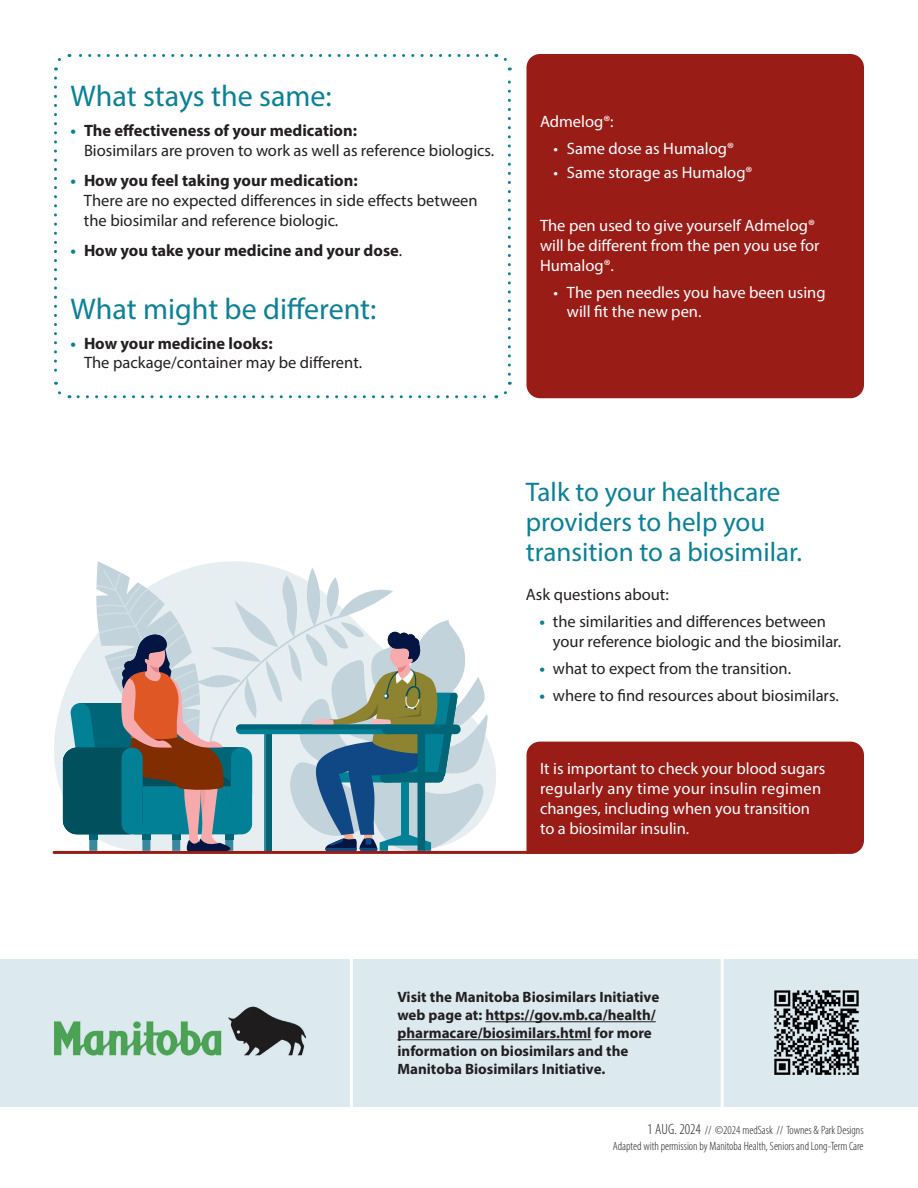
<style>
.page{position:relative;width:918px;height:1188px;background:#fff}
.page>*{position:absolute;margin:0;border:0;box-sizing:border-box;transform-origin:0 0}
.t1{font:30px "Myriad Pro";color:#0b8097}
.t2{font:27px/30px "Myriad Pro";color:#0b8097}
.t3{font:16.5px/19.8px "Myriad Pro";color:#231f20}
.t4{font:16.5px/19.8px "Myriad Pro";color:#fff}
.t5{font:700 16.5px "Myriad Pro";color:#231f20}
.t6{font:700 15px/18px "Myriad Pro";color:#231f20}
.t7{font:300 condensed 12px "Myriad Pro";color:#231f20}
.s1{font-weight:700;color:#0b8097}
.s2{font-weight:700}
.s3{color:#0b8097}
.s4{font-weight:400}
.s5{font-size:15px}
</style>
<div class="page">
<svg style="left:54px;top:698px;width:442px;height:123px"></svg>
<svg style="left:461px;top:642px;width:28px;height:209px"></svg>
<svg style="left:63px;top:561px;width:398px;height:290px;background:#a3b7bc"></svg>
<div style="left:526px;top:742px;width:338px;height:112px;background:#9a1c17"></div>
<hr style="left:54px;top:851px;width:779px;height:3px;background:#9a1c17">
<svg style="left:54px;top:78px;width:16px;height:321px"></svg>
<svg style="left:78px;top:382px;width:434px;height:16px"></svg>
<svg style="left:496px;top:54px;width:15px;height:320px"></svg>
<svg style="left:54px;top:54px;width:433px;height:16px"></svg>
<div style="left:526px;top:54px;width:338px;height:344px;background:#9a1c17;border-radius:14px"></div>
<div style="left:0;top:959px;width:918px;height:147px;background:#dceaef"></div>
<img style="left:54px;top:1006px;width:251px;height:49px">
<hr style="left:485px;top:1021px;width:171px;height:1px;background:#231f20">
<hr style="left:397px;top:1039px;width:194px;height:1px;background:#231f20">
<hr style="left:721px;top:954px;width:3px;height:168px;background:#fff">
<hr style="left:350px;top:954px;width:3px;height:168px;background:#fff">
<img style="left:774px;top:990px;width:85px;height:85px">
<p class="t1" style="left:70px;top:78px;width:263px">What stays the same:</p>
<p class="t3" style="left:84px;top:121px;width:412px;text-indent:-14px"><span class="s1">•</span> <span class="s2">The effectiveness of your medication:<br></span>Biosimilars are proven to work as well as reference biologics.</p>
<p class="t3" style="left:84px;top:170px;width:395px;text-indent:-13px"><span class="s1">•</span> <span class="s2">How you feel taking your medication:<br></span>There are no expected differences in side effects between the biosimilar and reference biologic.</p>
<p class="t5" style="left:70px;top:239px;width:333px"><span class="s3">•</span> How you take your medicine and your dose<span class="s4">.</span></p>
<p class="t1" style="left:70px;top:290px;width:307px">What might be different:</p>
<p class="t5" style="left:70px;top:332px;width:204px"><span class="s3">•</span> How your medicine looks:</p>
<p class="t3" style="left:84px;top:353px;width:280px">The package/container may be different.</p>
<p class="t4" style="left:540px;top:112px;width:75px">Admelog®:</p>
<p class="t4" style="left:553px;top:139px;width:182px">• Same dose as Humalog®</p>
<p class="t4" style="left:553px;top:163px;width:201px">• Same storage as Humalog®</p>
<p class="t4" style="left:540px;top:215px;width:281px">The pen used to give yourself Admelog® will be different from the pen you use for<br>Humalog®.</p>
<p class="t4" style="left:567px;top:282px;width:260px;text-indent:-13px">• The pen needles you have been using will fit the new pen.</p>
<p class="t2" style="left:526px;top:476px;width:278px">Talk to your healthcare providers to help you transition to a biosimilar.</p>
<p class="t3" style="left:526px;top:584px;width:144px">Ask questions about:</p>
<p class="t3" style="left:553px;top:611px;width:290px;text-indent:-14px"><span class="s1">•</span> the similarities and differences between your reference biologic and the biosimilar.</p>
<p class="t3" style="left:539px;top:658px;width:253px"><span class="s1">•</span> what to expect from the transition.</p>
<p class="t3" style="left:539px;top:685px;width:301px"><span class="s1">•</span> where to find resources about biosimilars.</p>
<p class="t4" style="left:540px;top:759px;width:287px">It is important to check your blood sugars regularly any time your insulin regimen changes, including when you transition to a biosimilar insulin.</p>
<p class="t6" style="left:397px;top:988px;width:263px">Visit the Manitoba Biosimilars Initiative web page at: https://gov.mb.ca/health/ pharmacare/biosimilars.html for more information on biosimilars and the Manitoba Biosimilars Initiative.</p>
<p class="t7" style="left:647px;top:1123px;width:218px"><span class="s5">1 AUG. 2024</span> // ©2024 medSask // Townes &amp; Park Designs</p>
<p class="t7" style="left:613px;top:1139px;width:252px">Adapted with permission by Manitoba Health, Seniors and Long-Term Care</p>
</div>
